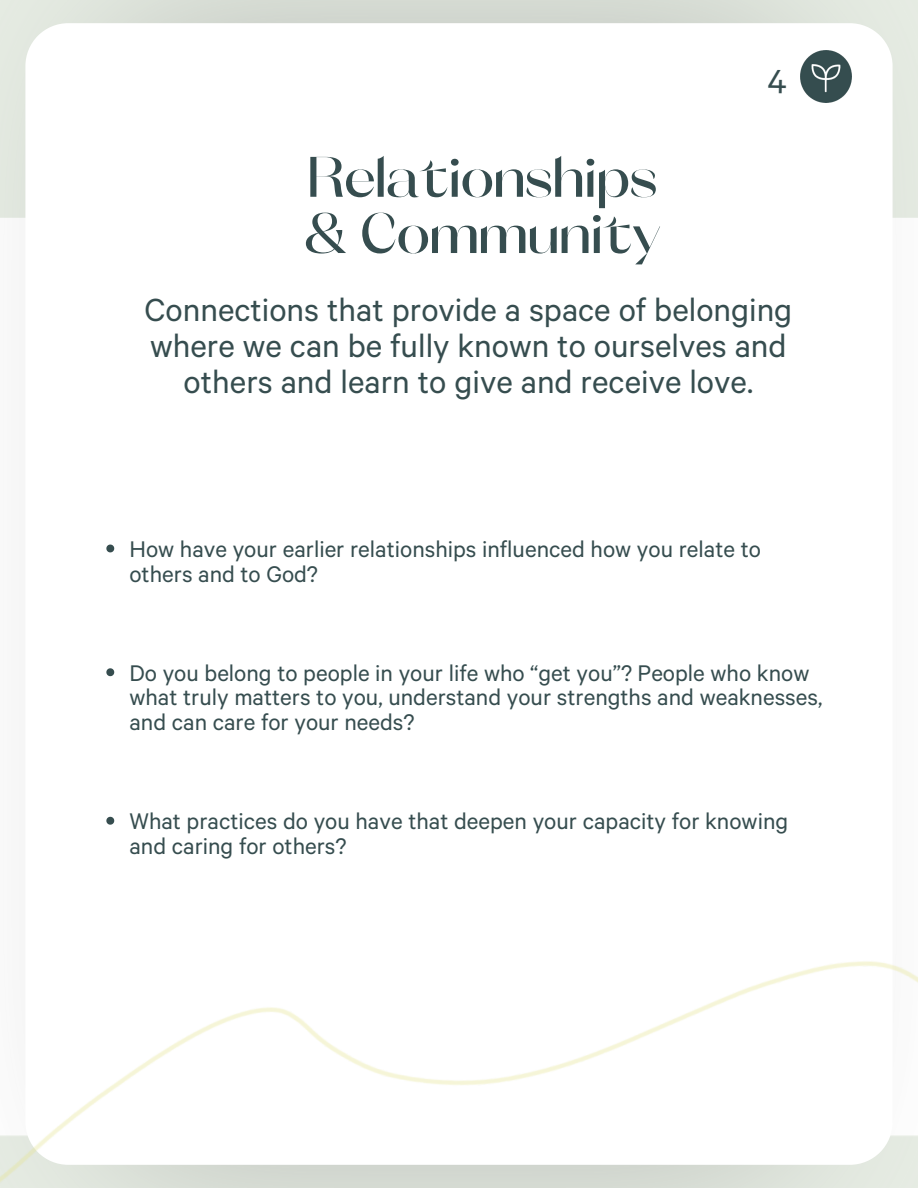
<style>
.page{position:relative;width:918px;height:1188px;background:#fff}
.page>*{position:absolute;margin:0;border:0;box-sizing:border-box;transform-origin:0 0}
.t1{font:500 57px/56.2px "Orelo Standard";color:#364d4f}
.t2{font:36px/36px "Calibre";color:#364d4f;text-align:center}
.t3{font:25.5px/24.8px "Calibre";color:#364d4f}
</style>
<div class="page">
<img style="left:0;top:886px;width:918px;height:302px">
<svg style="left:106px;top:545px;width:8px;height:7px"></svg>
<svg style="left:106px;top:668px;width:8px;height:8px"></svg>
<svg style="left:106px;top:817px;width:8px;height:8px"></svg>
<img style="left:800px;top:50px;width:52px;height:52px">
<h1 class="t1" style="left:304px;top:152px;width:358px">Relationships &amp; Community</h1>
<h2 class="t2" style="left:144px;top:290px;width:649px">Connections that provide a space of belonging where we can be fully known to ourselves and others and learn to give and receive love.</h2>
<p class="t3" style="left:129px;top:536px;width:633px">How have your earlier relationships influenced how you relate to others and to God?</p>
<p class="t3" style="left:129px;top:659px;width:694px">Do you belong to people in your life who “get you”? People who know what truly matters to you, understand your strengths and weaknesses, and can care for your needs?</p>
<p class="t3" style="left:129px;top:808px;width:660px">What practices do you have that deepen your capacity for knowing and caring for others?</p>
</div>
